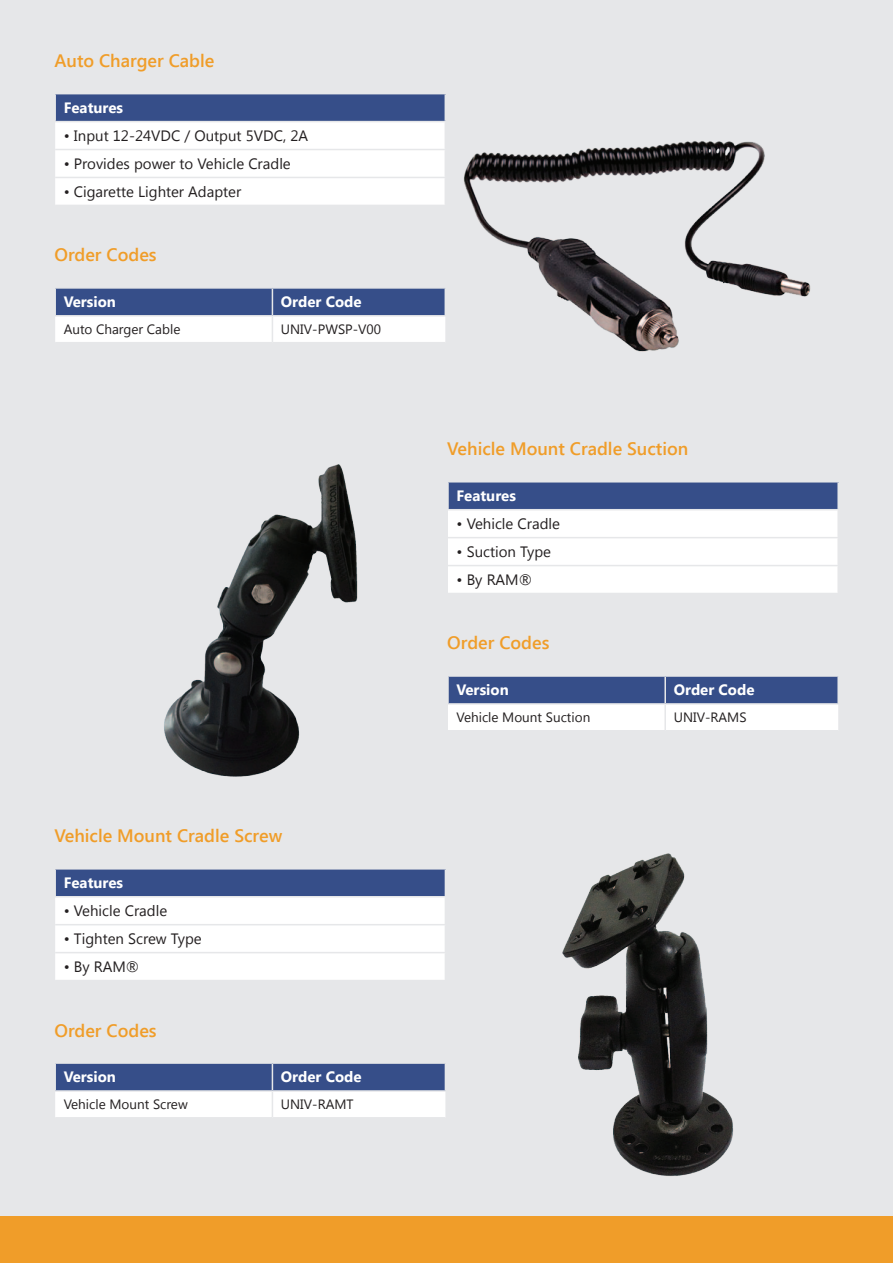
<style>
.page{position:relative;width:893px;height:1263px;background:#e6e7e9}
.page>*{position:absolute;margin:0;border:0;box-sizing:border-box;transform-origin:0 0}
.t1{font:600 18px "Segoe UI";color:#f09d29}
.t2{font:15px "Segoe UI";color:#231f20}
.t3{font:700 15px "Segoe UI";color:#fff}
.t4{font:13.5px "Segoe UI";color:#231f20}
</style>
<div class="page">
<div style="left:0;top:1216px;width:893px;height:47px;background:#f09d29"></div>
<svg style="left:55px;top:94px;width:391px;height:111px;background:#ced3e1"></svg>
<svg style="left:55px;top:288px;width:391px;height:54px;background:#9ba7c4"></svg>
<hr style="left:272px;top:315px;width:174px;height:2px;background:#e6e7e9">
<img style="left:463px;top:141px;width:348px;height:211px">
<img style="left:164px;top:464px;width:194px;height:313px">
<div style="left:448px;top:482px;width:390px;height:28px;background:#364e89"></div>
<div style="left:448px;top:510px;width:389px;height:83px;background:#fff"></div>
<hr style="left:447px;top:509px;width:392px;height:1px;background:#e6e7e9">
<hr style="left:448px;top:537px;width:391px;height:1px;background:#e6e7e9">
<hr style="left:448px;top:565px;width:391px;height:1px;background:#e6e7e9">
<hr style="left:447px;top:482px;width:2px;height:27px;background:#e6e7e9">
<hr style="left:837px;top:482px;width:2px;height:27px;background:#e6e7e9">
<svg style="left:448px;top:677px;width:390px;height:53px;background:#98a4c2"></svg>
<hr style="left:447px;top:703px;width:218px;height:2px;background:#e6e7e9">
<hr style="left:664px;top:705px;width:2px;height:25px;background:#e6e7e9">
<hr style="left:447px;top:677px;width:2px;height:26px;background:#e6e7e9">
<hr style="left:664px;top:677px;width:2px;height:26px;background:#e6e7e9">
<hr style="left:837px;top:677px;width:2px;height:26px;background:#e6e7e9">
<hr style="left:665px;top:703px;width:174px;height:2px;background:#e6e7e9">
<svg style="left:55px;top:869px;width:391px;height:111px;background:#ced3e1"></svg>
<svg style="left:55px;top:1063px;width:391px;height:54px;background:#9ba7c4"></svg>
<hr style="left:272px;top:1090px;width:174px;height:2px;background:#e6e7e9">
<img style="left:562px;top:853px;width:172px;height:324px">
<p class="t1" style="left:54px;top:48px;width:161px">Auto Charger Cable</p>
<p class="t3" style="left:64px;top:97px;width:61px">Features</p>
<p class="t2" style="left:64px;top:125px;width:246px">• Input 12-24VDC / Output 5VDC, 2A</p>
<p class="t2" style="left:64px;top:153px;width:229px">• Provides power to Vehicle Cradle</p>
<p class="t2" style="left:64px;top:181px;width:179px">• Cigarette Lighter Adapter</p>
<p class="t1" style="left:54px;top:242px;width:104px">Order Codes</p>
<p class="t3" style="left:64px;top:291px;width:54px">Version</p>
<p class="t3" style="left:281px;top:291px;width:82px">Order Code</p>
<p class="t4" style="left:64px;top:320px;width:118px">Auto Charger Cable</p>
<p class="t4" style="left:281px;top:320px;width:102px">UNIV-PWSP-V00</p>
<p class="t1" style="left:54px;top:823px;width:229px">Vehicle Mount Cradle Screw</p>
<p class="t3" style="left:64px;top:872px;width:61px">Features</p>
<p class="t2" style="left:64px;top:900px;width:105px">• Vehicle Cradle</p>
<p class="t2" style="left:64px;top:928px;width:140px">• Tighten Screw Type</p>
<p class="t2" style="left:64px;top:956px;width:77px">• By RAM®</p>
<p class="t1" style="left:54px;top:1017px;width:104px">Order Codes</p>
<p class="t3" style="left:64px;top:1066px;width:54px">Version</p>
<p class="t3" style="left:281px;top:1066px;width:82px">Order Code</p>
<p class="t4" style="left:64px;top:1095px;width:126px">Vehicle Mount Screw</p>
<p class="t4" style="left:281px;top:1095px;width:74px">UNIV-RAMT</p>
<p class="t1" style="left:447px;top:436px;width:243px">Vehicle Mount Cradle Suction</p>
<p class="t3" style="left:456px;top:485px;width:61px">Features</p>
<p class="t2" style="left:456px;top:513px;width:105px">• Vehicle Cradle</p>
<p class="t2" style="left:456px;top:541px;width:96px">• Suction Type</p>
<p class="t2" style="left:456px;top:569px;width:77px">• By RAM®</p>
<p class="t1" style="left:447px;top:630px;width:104px">Order Codes</p>
<p class="t3" style="left:456px;top:679px;width:54px">Version</p>
<p class="t3" style="left:674px;top:679px;width:82px">Order Code</p>
<p class="t4" style="left:456px;top:708px;width:135px">Vehicle Mount Suction</p>
<p class="t4" style="left:674px;top:708px;width:74px">UNIV-RAMS</p>
</div>
